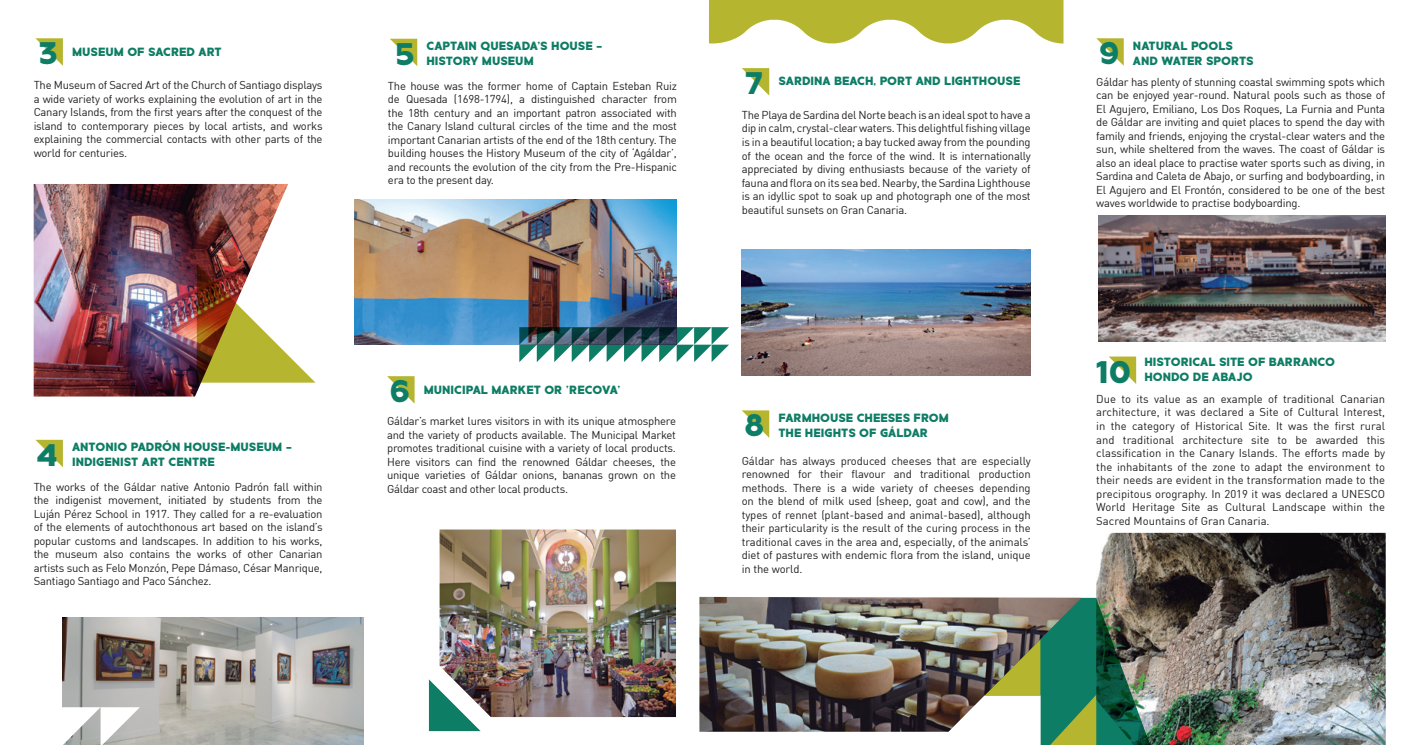
<style>
.page{position:relative;width:1418px;height:745px;background:#fff}
.page>*{position:absolute;margin:0;border:0;box-sizing:border-box;transform-origin:0 0}
.t1{font:800 32.75px "Metrisch";color:#0e7d65}
.t2{font:800 12.5px/15px "Metrisch";color:#0e7d65}
.t3{font:11.25px/13.5px "DIN";letter-spacing:-.02em;color:#231f20;text-align:justify}
</style>
<div class="page">
<svg style="left:35px;top:38px;width:28px;height:28px"></svg>
<svg style="left:1096px;top:38px;width:27px;height:27px"></svg>
<svg style="left:1109px;top:356px;width:27px;height:28px"></svg>
<svg style="left:35px;top:439px;width:28px;height:28px"></svg>
<svg style="left:390px;top:39px;width:27px;height:27px"></svg>
<svg style="left:387px;top:376px;width:27px;height:27px"></svg>
<svg style="left:742px;top:68px;width:27px;height:27px"></svg>
<img style="left:34px;top:184px;width:254px;height:212px">
<svg style="left:709px;top:0;width:354px;height:44px"></svg>
<img style="left:62px;top:617px;width:301px;height:127px">
<svg style="left:429px;top:679px;width:51px;height:51px"></svg>
<svg style="left:197px;top:264px;width:118px;height:118px"></svg>
<img style="left:439px;top:529px;width:237px;height:187px">
<img style="left:1096px;top:532px;width:289px;height:212px">
<svg style="left:62px;top:706px;width:78px;height:38px"></svg>
<img style="left:1098px;top:216px;width:287px;height:126px">
<img style="left:354px;top:199px;width:323px;height:145px">
<img style="left:741px;top:249px;width:289px;height:126px">
<svg style="left:742px;top:410px;width:27px;height:27px"></svg>
<svg style="left:519px;top:327px;width:210px;height:35px"></svg>
<img style="left:928px;top:597px;width:223px;height:147px">
<img style="left:699px;top:596px;width:382px;height:135px">
<h1 class="t1" style="left:396px;top:35px;width:21px">5</h1>
<p class="t2" style="left:426px;top:38px;width:178px">CAPTAIN QUESADA’S HOUSE –<br>HISTORY MUSEUM</p>
<p class="t2" style="left:72px;top:44px;width:151px">MUSEUM OF SACRED ART</p>
<p class="t2" style="left:1132px;top:39px;width:122px">NATURAL POOLS<br>AND WATER SPORTS</p>
<h1 class="t1" style="left:39px;top:34px;width:21px">3</h1>
<h1 class="t1" style="left:1098px;top:34px;width:23px">9</h1>
<p class="t3" style="left:34px;top:78px;width:290px">The Museum of Sacred Art of the Church of Santiago displays a wide variety of works explaining the evolution of art in the Canary Islands, from the first years after the conquest of the island to contemporary pieces by local artists, and works explaining the commercial contacts with other parts of the world for centuries.</p>
<p class="t3" style="left:388px;top:79px;width:290px">The house was the former home of Captain Esteban Ruiz de Quesada (1698-1794), a distinguished character from the 18th century and an important patron associated with the Canary Island cultural circles of the time and the most important Canarian artists of the end of the 18th century. The building houses the History Museum of the city of ‘Agáldar’, and recounts the evolution of the city from the Pre-Hispanic era to the present day.</p>
<h1 class="t1" style="left:744px;top:64px;width:21px">7</h1>
<p class="t2" style="left:778px;top:74px;width:243px">SARDINA BEACH, PORT AND LIGHTHOUSE</p>
<p class="t3" style="left:741px;top:108px;width:290px">The Playa de Sardina del Norte beach is an ideal spot to have a dip in calm, crystal-clear waters. This delightful fishing village is in a beautiful location; a bay tucked away from the pounding of the ocean and the force of the wind. It is internationally appreciated by diving enthusiasts because of the variety of fauna and flora on its sea bed. Nearby, the Sardina Lighthouse is an idyllic spot to soak up and photograph one of the most beautiful sunsets on Gran Canaria.</p>
<h1 class="t1" style="left:36px;top:435px;width:23px">4</h1>
<p class="t2" style="left:72px;top:439px;width:221px">ANTONIO PADRÓN HOUSE-MUSEUM –<br>INDIGENIST ART CENTRE</p>
<p class="t3" style="left:34px;top:479px;width:290px">The works of the Gáldar native Antonio Padrón fall within the indigenist movement, initiated by students from the Luján Pérez School in 1917. They called for a re-evaluation of the elements of autochthonous art based on the island’s popular customs and landscapes. In addition to his works, the museum also contains the works of other Canarian artists such as Felo Monzón, Pepe Dámaso, César Manrique, Santiago Santiago and Paco Sánchez.</p>
<h1 class="t1" style="left:389px;top:372px;width:23px">6</h1>
<p class="t2" style="left:424px;top:382px;width:198px">MUNICIPAL MARKET OR ‘RECOVA’</p>
<p class="t3" style="left:387px;top:414px;width:290px">Gáldar’s market lures visitors in with its unique atmosphere and the variety of products available. The Municipal Market promotes traditional cuisine with a variety of local products.<br>Here visitors can find the renowned Gáldar cheeses, the unique varieties of Gáldar onions, bananas grown on the Gáldar coast and other local products.</p>
<h1 class="t1" style="left:744px;top:406px;width:22px">8</h1>
<p class="t2" style="left:778px;top:410px;width:172px">FARMHOUSE CHEESES FROM<br>THE HEIGHTS OF GÁLDAR</p>
<p class="t3" style="left:741px;top:453px;width:290px">Gáldar has always produced cheeses that are especially renowned for their flavour and traditional production methods. There is a wide variety of cheeses depending on the blend of milk used (sheep, goat and cow), and the types of rennet (plant-based and animal-based), although their particularity is the result of the curing process in the traditional caves in the area and, especially, of the animals’ diet of pastures with endemic flora from the island, unique in the world.</p>
<p class="t3" style="left:1096px;top:74px;width:290px">Gáldar has plenty of stunning coastal swimming spots which can be enjoyed year-round. Natural pools such as those of El Agujero, Emiliano, Los Dos Roques, La Furnia and Punta de Gáldar are inviting and quiet places to spend the day with family and friends, enjoying the crystal-clear waters and the sun, while sheltered from the waves. The coast of Gáldar is also an ideal place to practise water sports such as diving, in Sardina and Caleta de Abajo, or surfing and bodyboarding, in El Agujero and El Frontón, considered to be one of the best waves worldwide to practise bodyboarding.</p>
<h1 class="t1" style="left:1096px;top:352px;width:37px">10</h1>
<p class="t2" style="left:1144px;top:354px;width:192px">HISTORICAL SITE OF BARRANCO<br>HONDO DE ABAJO</p>
<p class="t3" style="left:1096px;top:391px;width:290px">Due to its value as an example of traditional Canarian architecture, it was declared a Site of Cultural Interest, in the category of Historical Site. It was the first rural and traditional architecture site to be awarded this classification in the Canary Islands. The efforts made by the inhabitants of the zone to adapt the environment to their needs are evident in the transformation made to the precipitous orography. In 2019 it was declared a UNESCO World Heritage Site as Cultural Landscape within the Sacred Mountains of Gran Canaria.</p>
</div>
